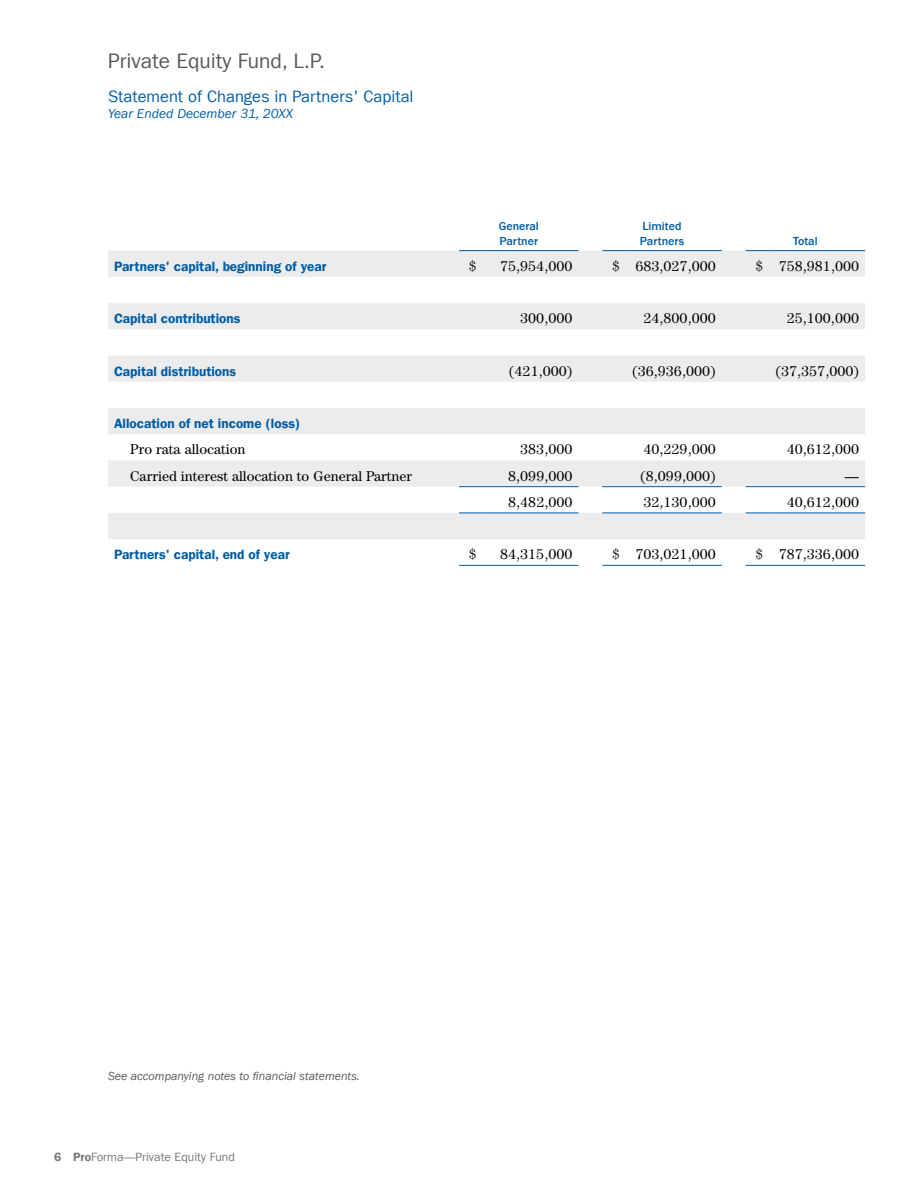
<style>
.page{position:relative;width:918px;height:1188px;background:#fff}
.page>*{position:absolute;margin:0;border:0;box-sizing:border-box;transform-origin:0 0}
.t1{font:21px "Franklin Gothic LT Com";color:#58595b}
.t2{font:16.5px "Franklin Gothic LT Com";color:#005da6}
.t3{font:14.25px "Century IT Cby BT";color:#000}
.t4{font:13.5px "Franklin Gothic LT Com Dm";color:#005da6}
.t5{font:italic 13.5px "Franklin Gothic LT Com";color:#005da6}
.t6{font:italic 12px "Franklin Gothic LT Com";color:#58595b}
.t7{font:500 12px/14.4px "Franklin Gothic LT Com";color:#005da6}
.t8{font:12px "Franklin Gothic LT Com";color:#757779}
.s1{font-family:"Franklin Gothic LT Com Dm"}
</style>
<div class="page">
<svg style="left:108px;top:251px;width:757px;height:288px;fill:#ececec"></svg>
<svg style="left:459px;top:486px;width:24px;height:1px"></svg>
<hr style="left:483px;top:486px;width:96px;height:1px;background:#005da6">
<svg style="left:602px;top:486px;width:24px;height:1px"></svg>
<hr style="left:626px;top:486px;width:96px;height:1px;background:#005da6">
<svg style="left:746px;top:486px;width:23px;height:1px"></svg>
<hr style="left:769px;top:486px;width:96px;height:1px;background:#005da6">
<svg style="left:459px;top:565px;width:24px;height:1px"></svg>
<hr style="left:483px;top:565px;width:96px;height:1px;background:#005da6">
<svg style="left:602px;top:565px;width:24px;height:1px"></svg>
<hr style="left:626px;top:565px;width:96px;height:1px;background:#005da6">
<svg style="left:746px;top:565px;width:23px;height:1px"></svg>
<hr style="left:769px;top:565px;width:96px;height:1px;background:#005da6">
<svg style="left:746px;top:250px;width:23px;height:1px"></svg>
<hr style="left:769px;top:250px;width:96px;height:1px;background:#005da6">
<svg style="left:602px;top:250px;width:24px;height:1px"></svg>
<hr style="left:626px;top:250px;width:96px;height:1px;background:#005da6">
<svg style="left:459px;top:250px;width:24px;height:1px"></svg>
<hr style="left:483px;top:250px;width:96px;height:1px;background:#005da6">
<svg style="left:746px;top:513px;width:23px;height:1px"></svg>
<hr style="left:769px;top:513px;width:96px;height:1px;background:#005da6">
<svg style="left:602px;top:513px;width:24px;height:1px"></svg>
<hr style="left:626px;top:513px;width:96px;height:1px;background:#005da6">
<svg style="left:459px;top:513px;width:24px;height:1px"></svg>
<hr style="left:483px;top:513px;width:96px;height:1px;background:#005da6">
<h1 class="t1" style="left:108px;top:49px;width:219px">Private Equity Fund, L.P.</h1>
<p class="t2" style="left:108px;top:87px;width:307px">Statement of Changes in Partners' Capital</p>
<p class="t5" style="left:108px;top:106px;width:187px">Year Ended December 31, 20XX</p>
<p class="t7" style="left:499px;top:219px;width:42px">General<br>Partner</p>
<p class="t7" style="left:640px;top:219px;width:46px">Limited<br>Partners</p>
<p class="t7" style="left:793px;top:234px;width:26px">Total</p>
<p class="t4" style="left:114px;top:258px;width:214px">Partners' capital, beginning of year</p>
<p class="t3" style="left:469px;top:257px;width:10px">$</p>
<p class="t3" style="left:500px;top:257px;width:74px">75,954,000</p>
<p class="t3" style="left:612px;top:257px;width:105px">$ 683,027,000</p>
<p class="t3" style="left:755px;top:257px;width:105px">$ 758,981,000</p>
<p class="t4" style="left:114px;top:311px;width:128px">Capital contributions</p>
<p class="t3" style="left:520px;top:310px;width:54px">300,000</p>
<p class="t3" style="left:643px;top:310px;width:74px">24,800,000</p>
<p class="t3" style="left:787px;top:310px;width:74px">25,100,000</p>
<p class="t4" style="left:114px;top:363px;width:124px">Capital distributions</p>
<p class="t3" style="left:509px;top:362px;width:65px">(421,000)</p>
<p class="t3" style="left:632px;top:362px;width:85px">(36,936,000)</p>
<p class="t3" style="left:775px;top:362px;width:85px">(37,357,000)</p>
<p class="t4" style="left:114px;top:416px;width:188px">Allocation of net income (loss)</p>
<p class="t3" style="left:130px;top:441px;width:117px">Pro rata allocation</p>
<p class="t3" style="left:520px;top:441px;width:54px">383,000</p>
<p class="t3" style="left:643px;top:441px;width:74px">40,229,000</p>
<p class="t3" style="left:787px;top:441px;width:74px">40,612,000</p>
<p class="t3" style="left:130px;top:467px;width:283px">Carried interest allocation to General Partner</p>
<p class="t3" style="left:508px;top:467px;width:66px">8,099,000</p>
<p class="t3" style="left:640px;top:467px;width:77px">(8,099,000)</p>
<p class="t3" style="left:845px;top:467px;width:16px">—</p>
<p class="t3" style="left:508px;top:493px;width:66px">8,482,000</p>
<p class="t3" style="left:643px;top:493px;width:74px">32,130,000</p>
<p class="t3" style="left:787px;top:493px;width:74px">40,612,000</p>
<p class="t4" style="left:114px;top:547px;width:177px">Partners' capital, end of year</p>
<p class="t3" style="left:469px;top:546px;width:10px">$</p>
<p class="t3" style="left:500px;top:546px;width:74px">84,315,000</p>
<p class="t3" style="left:612px;top:546px;width:105px">$ 703,021,000</p>
<p class="t3" style="left:755px;top:546px;width:105px">$ 787,336,000</p>
<p class="t6" style="left:108px;top:1069px;width:253px">See accompanying notes to financial statements.</p>
<p class="t8" style="left:54px;top:1150px;width:182px"><span class="s1">6 Pro</span>Forma—Private Equity Fund</p>
</div>
